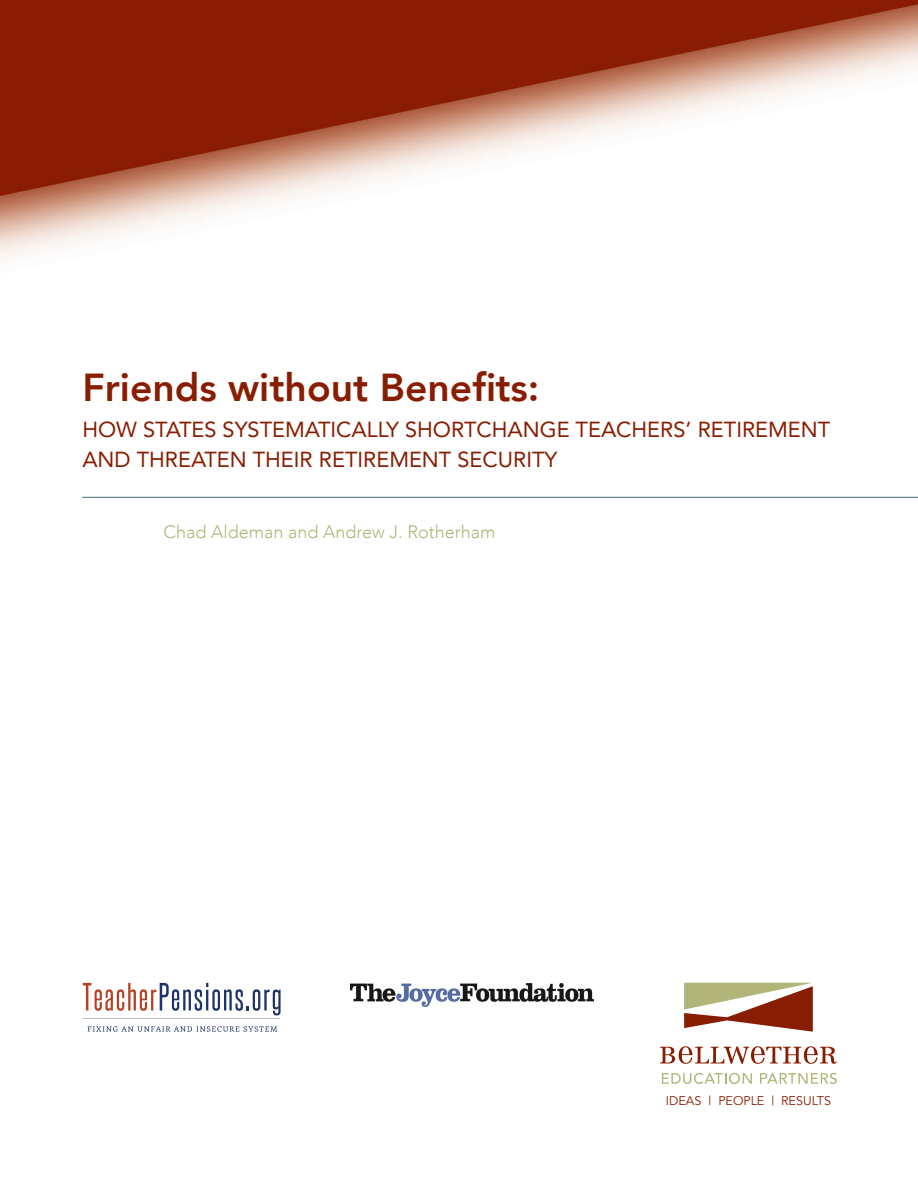
<style>
.page{position:relative;width:918px;height:1188px;background:#fff}
.page>*{position:absolute;margin:0;border:0;box-sizing:border-box;transform-origin:0 0}
.t1{font:800 39px "Avenir";color:#891d02}
.t2{font:21.75px/30px "Avenir";color:#891d02}
.t3{font:300 18px "Avenir";color:#b1b579}
.t4{font:12.6px "Avenir";color:#891d02}
</style>
<div class="page">
<img style="left:0;top:0;width:918px;height:259px">
<hr style="left:82px;top:497px;width:836px;height:1px;background:#587a7b">
<svg style="left:684px;top:983px;width:129px;height:49px"></svg>
<svg style="left:662px;top:1073px;width:90px;height:11px"></svg>
<svg style="left:760px;top:1073px;width:77px;height:11px"></svg>
<svg style="left:660px;top:1046px;width:177px;height:18px"></svg>
<svg style="left:88px;top:1026px;width:189px;height:6px"></svg>
<svg style="left:83px;top:983px;width:198px;height:32px"></svg>
<hr style="left:83px;top:1018px;width:197px;height:1px;background:#bcb8b3">
<img style="left:350px;top:983px;width:244px;height:23px">
<p class="t1" style="left:82px;top:352px;width:459px">Friends without Benefits:</p>
<p class="t2" style="left:82px;top:413px;width:749px">HOW STATES SYSTEMATICALLY SHORTCHANGE TEACHERS’ RETIREMENT<br>AND THREATEN THEIR RETIREMENT SECURITY</p>
<p class="t3" style="left:163px;top:522px;width:334px">Chad Aldeman and Andrew J. Rotherham</p>
<p class="t4" style="left:666px;top:1094px;width:167px">IDEAS | PEOPLE | RESULTS</p>
</div>
